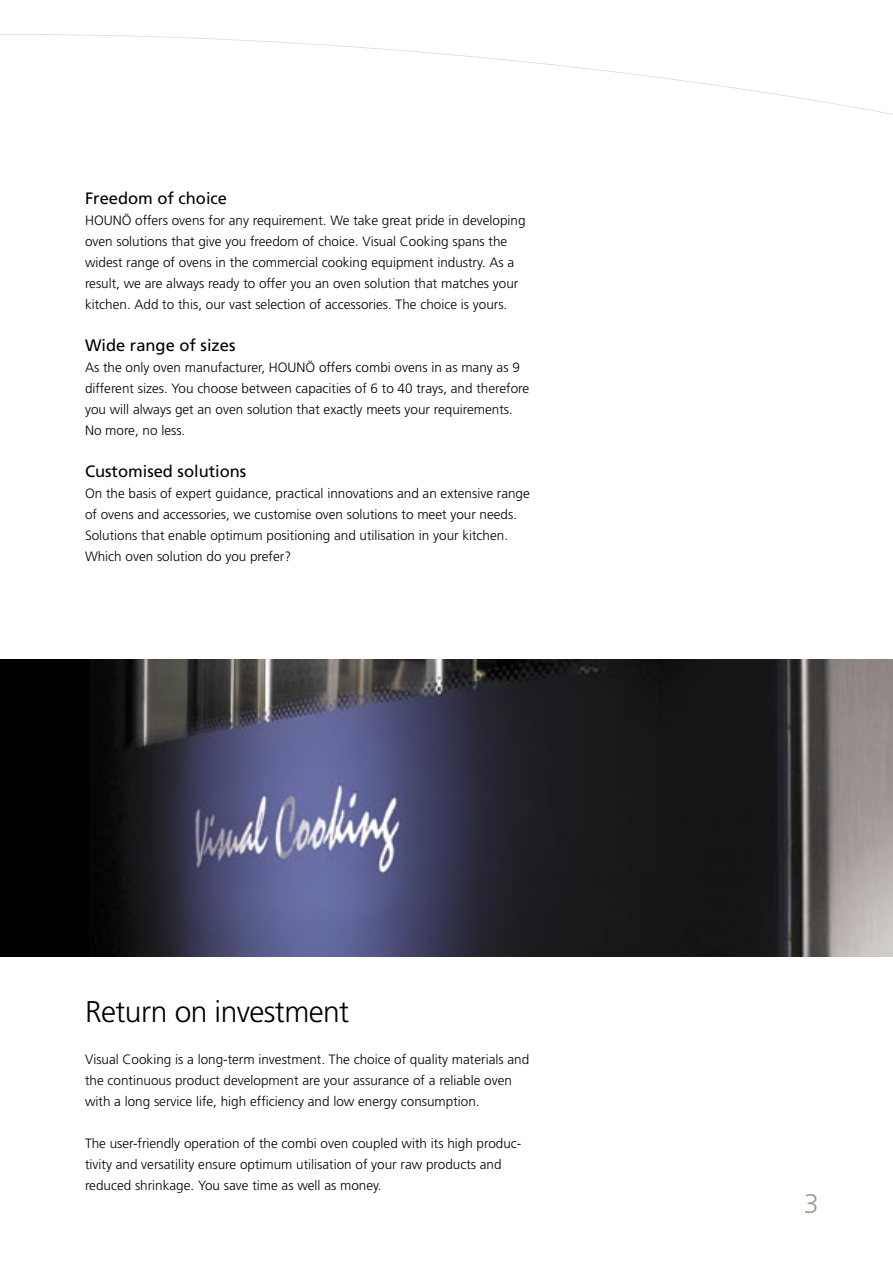
<style>
.page{position:relative;width:893px;height:1263px;background:#fff}
.page>*{position:absolute;margin:0;border:0;box-sizing:border-box;transform-origin:0 0}
.t1{font:300 30px "Frutiger LT";letter-spacing:-.02em;color:#000}
.t2{font:300 27px "Frutiger LT";color:#a29b8d}
.t3{font:16.5px "Frutiger LT";color:#000}
.t4{font:300 13.5px/21px "Frutiger LT";color:#000}
</style>
<div class="page">
<div style="left:0;top:659px;width:893px;height:298px;background:#000"></div>
<img style="left:92px;top:659px;width:801px;height:298px">
<svg style="left:0;top:34px;width:893px;height:81px"></svg>
<p class="t3" style="left:85px;top:188px;width:144px">Freedom of choice</p>
<p class="t4" style="left:85px;top:210px;width:442px">HOUNÖ offers ovens for any requirement. We take great pride in developing oven solutions that give you freedom of choice. Visual Cooking spans the widest range of ovens in the commercial cooking equipment industry. As a result, we are always ready to offer you an oven solution that matches your kitchen. Add to this, our vast selection of accessories. The choice is yours.</p>
<p class="t3" style="left:85px;top:335px;width:152px">Wide range of sizes</p>
<p class="t4" style="left:85px;top:357px;width:446px">As the only oven manufacturer, HOUNÖ offers combi ovens in as many as 9 different sizes. You choose between capacities of 6 to 40 trays, and therefore you will always get an oven solution that exactly meets your requirements.<br>No more, no less.</p>
<p class="t3" style="left:85px;top:461px;width:163px">Customised solutions</p>
<p class="t4" style="left:85px;top:483px;width:446px">On the basis of expert guidance, practical innovations and an extensive range of ovens and accessories, we customise oven solutions to meet your needs.<br>Solutions that enable optimum positioning and utilisation in your kitchen.<br>Which oven solution do you prefer?</p>
<h1 class="t1" style="left:85px;top:994px;width:266px">Return on investment</h1>
<p class="t4" style="left:85px;top:1049px;width:446px">Visual Cooking is a long-term investment. The choice of quality materials and the continuous product development are your assurance of a reliable oven with a long service life, high efficiency and low energy consumption.</p>
<p class="t4" style="left:85px;top:1133px;width:438px">The user-friendly operation of the combi oven coupled with its high produc&shy;tivity and versatility ensure optimum utilisation of your raw products and reduced shrinkage. You save time as well as money.</p>
<h2 class="t2" style="left:804px;top:1188px;width:17px">3</h2>
</div>
